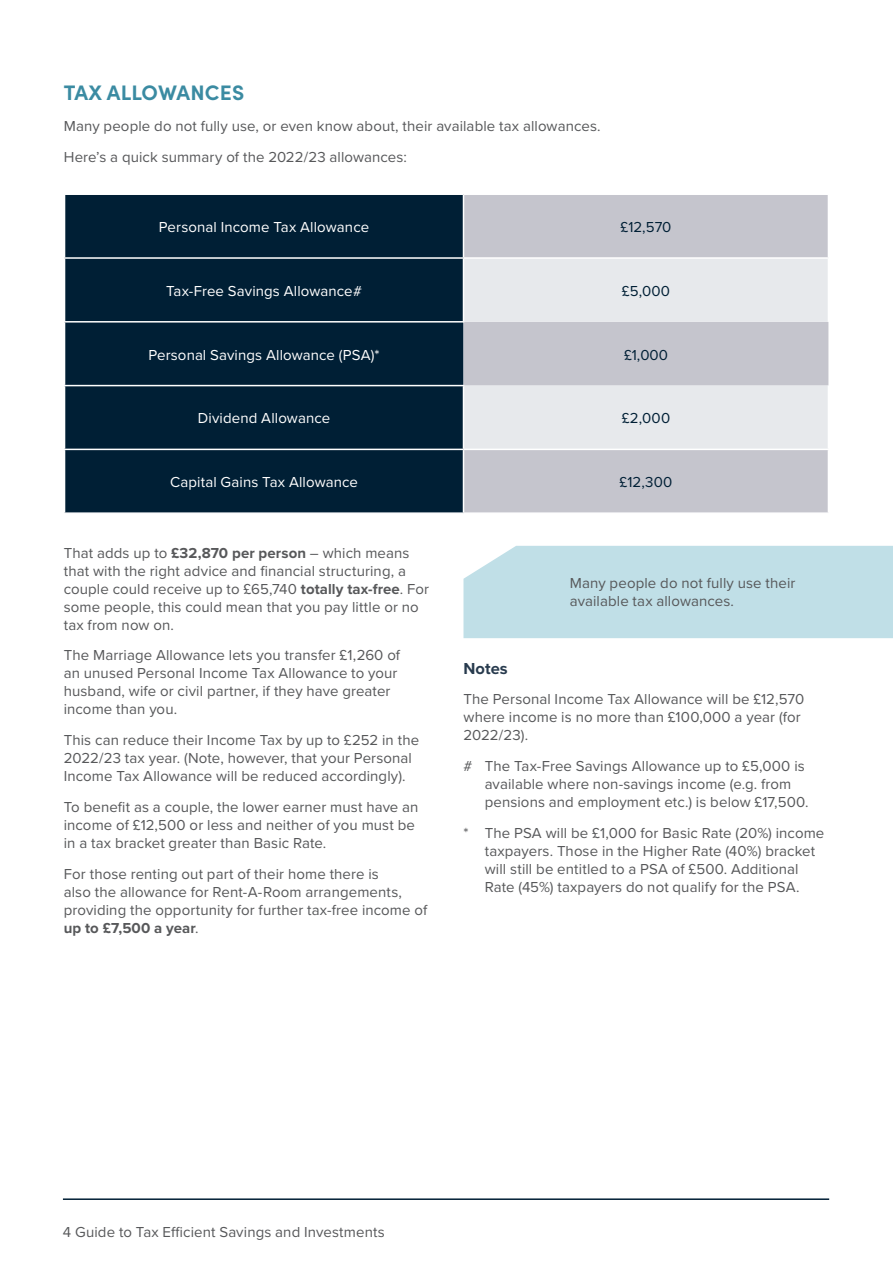
<style>
.page{position:relative;width:893px;height:1263px;background:#fff}
.page>*{position:absolute;margin:0;border:0;box-sizing:border-box;transform-origin:0 0}
.t1{font:700 21px "Sofia Pro";letter-spacing:.01em;color:#3b8ba2}
.t2{font:700 16.5px "Proxima Nova";color:#283b4e}
.t3{font:15px/18px "Proxima Nova";letter-spacing:.005em;color:#57585a}
.t4{font:15px "Proxima Nova";letter-spacing:.005em;color:#fff}
.t5{font:15px "Proxima Nova";letter-spacing:.005em;color:#001f35}
.s1{font-weight:700}
</style>
<div class="page">
<hr style="left:63px;top:1198px;width:766px;height:2px;background:#001f35">
<div style="left:463px;top:546px;width:430px;height:92px;background:#c0dfe7"></div>
<div style="left:65px;top:195px;width:398px;height:317px;background:#001f35"></div>
<div style="left:464px;top:195px;width:364px;height:317px;background:#c5c5cd"></div>
<svg style="left:463px;top:259px;width:365px;height:190px;background:#dbdde1"></svg>
<hr style="left:64px;top:257px;width:399px;height:2px;background:#fff">
<hr style="left:463px;top:257px;width:366px;height:2px;background:#fff">
<hr style="left:463px;top:259px;width:1px;height:62px;background:#fff">
<hr style="left:64px;top:321px;width:400px;height:2px;background:#fff">
<hr style="left:64px;top:385px;width:400px;height:1px;background:#fff">
<hr style="left:463px;top:386px;width:1px;height:63px;background:#fff">
<hr style="left:64px;top:449px;width:399px;height:1px;background:#fff">
<hr style="left:463px;top:449px;width:366px;height:1px;background:#fff">
<h1 class="t1" style="left:64px;top:77px;width:182px">TAX ALLOWANCES</h1>
<p class="t3" style="left:64px;top:110px;width:538px;line-height:30.8px">Many people do not fully use, or even know about, their available tax allowances.<br>Here’s a quick summary of the 2022/23 allowances:</p>
<p class="t4" style="left:159px;top:216px;width:212px">Personal Income Tax Allowance</p>
<p class="t5" style="left:621px;top:216px;width:52px">£12,570</p>
<p class="t4" style="left:166px;top:280px;width:197px">Tax-Free Savings Allowance#</p>
<p class="t5" style="left:622px;top:280px;width:50px">£5,000</p>
<p class="t4" style="left:148px;top:343px;width:233px">Personal Savings Allowance (PSA)*</p>
<p class="t5" style="left:624px;top:343px;width:45px">£1,000</p>
<p class="t4" style="left:198px;top:407px;width:134px">Dividend Allowance</p>
<p class="t5" style="left:622px;top:407px;width:50px">£2,000</p>
<p class="t4" style="left:170px;top:471px;width:189px">Capital Gains Tax Allowance</p>
<p class="t5" style="left:620px;top:471px;width:54px">£12,300</p>
<p class="t3" style="left:64px;top:543px;width:367px">That adds up to <span class="s1">£32,870 per person</span> – which means that with the right advice and financial structuring, a couple could receive up to £65,740 <span class="s1">totally tax-free</span>. For some people, this could mean that you pay little or no tax from now on.</p>
<p class="t3" style="left:64px;top:646px;width:338px">The Marriage Allowance lets you transfer £1,260 of an unused Personal Income Tax Allowance to your husband, wife or civil partner, if they have greater income than you.</p>
<p class="t3" style="left:64px;top:730px;width:357px">This can reduce their Income Tax by up to £252 in the<br>2022/23 tax year. (Note, however, that your Personal<br>Income Tax Allowance will be reduced accordingly).</p>
<p class="t3" style="left:64px;top:797px;width:356px">To benefit as a couple, the lower earner must have an income of £12,500 or less and neither of you must be in a tax bracket greater than Basic Rate.</p>
<p class="t3" style="left:64px;top:864px;width:365px">For those renting out part of their home there is<br>also the allowance for Rent-A-Room arrangements, providing the opportunity for further tax-free income of <span class="s1">up to £7,500 a year</span>.</p>
<p class="t3" style="left:570px;top:574px;width:227px">Many people do not fully use their available tax allowances.</p>
<p class="t2" style="left:463px;top:656px;width:46px">Notes</p>
<p class="t3" style="left:463px;top:690px;width:342px">The Personal Income Tax Allowance will be £12,570 where income is no more than £100,000 a year (for<br>2022/23).</p>
<p class="t3" style="left:485px;top:756px;width:325px;text-indent:-21px"># The Tax-Free Savings Allowance up to £5,000 is available where non-savings income (e.g. from pensions and employment etc.) is below £17,500.</p>
<p class="t3" style="left:485px;top:823px;width:341px;text-indent:-21px">* The PSA will be £1,000 for Basic Rate (20%) income taxpayers. Those in the Higher Rate (40%) bracket will still be entitled to a PSA of £500. Additional Rate (45%) taxpayers do not qualify for the PSA.</p>
<p class="t3" style="left:63px;top:1222px;width:323px">4 Guide to Tax Efficient Savings and Investments</p>
</div>
